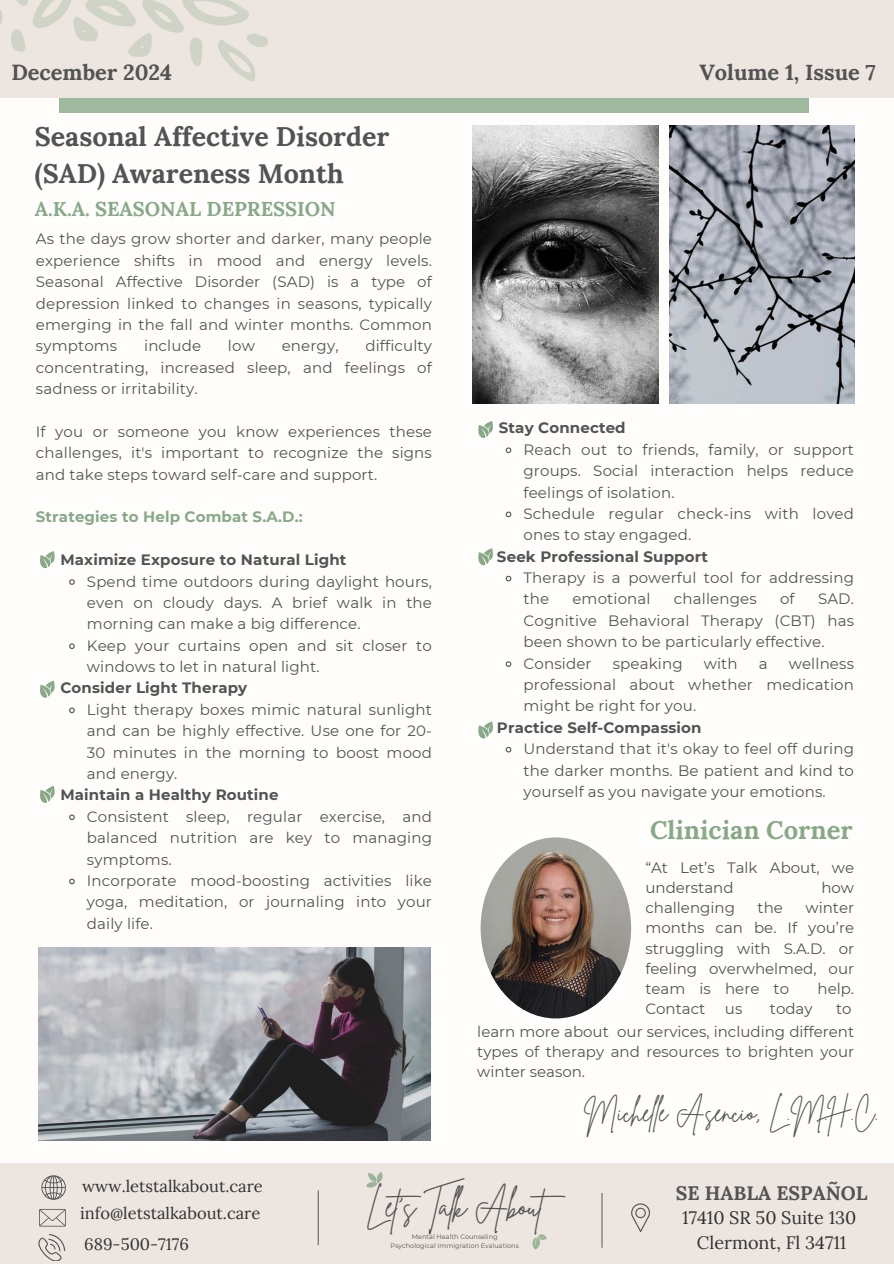
<style>
.page{position:relative;width:894px;height:1264px;background:#fff}
.page>*{position:absolute;margin:0;border:0;box-sizing:border-box;transform-origin:0 0}
.t1{font:31.5px "Brittany Signature";letter-spacing:-.03em;color:#535353}
.t2{font:700 26.85px/37.2px "Lora";color:#535353}
.t3{font:26.7px "Brittany Signature";color:#535353}
.t4{font:700 25.5px "Lora";color:#88a888}
.t5{font:700 21.75px "Lora";color:#535353}
.t6{font:700 19.95px "Lora";color:#88a888}
.t7{font:700 19.5px "Lora";color:#535353}
.t8{font:18px/24.8px "Lora";color:#323232;text-align:center}
.t9{font:16.5px "Lora";color:#323232}
.t10{font:15px/21.3px "Montserrat";letter-spacing:.01em;color:#535353;text-align:justify}
.t11{font:700 15px "Montserrat";letter-spacing:.01em;color:#535353}
.t12{font:700 15px "Montserrat";letter-spacing:.01em;color:#88a888}
.t13{font:6.6px/8.7px "Montserrat";color:#535353;text-align:center}
</style>
<div class="page">
<div style="left:0;top:0;width:893px;height:1263px;background:#fefdfb"></div>
<img style="left:472px;top:126px;width:186px;height:277px">
<img style="left:669px;top:126px;width:184px;height:277px">
<div style="left:0;top:1163px;width:893px;height:100px;background:#ede6e0"></div>
<div style="left:60px;top:98px;width:749px;height:15px;background:#9fb99f"></div>
<div style="left:0;top:0;width:893px;height:98px;background:#ede6e0"></div>
<svg style="left:39px;top:1209px;width:27px;height:17px"></svg>
<svg style="left:38px;top:1234px;width:27px;height:26px"></svg>
<svg style="left:41px;top:1175px;width:25px;height:24px"></svg>
<svg style="left:366px;top:1172px;width:17px;height:16px"></svg>
<svg style="left:532px;top:1234px;width:15px;height:16px"></svg>
<hr style="left:601px;top:1192px;width:1px;height:55px;background:#666">
<hr style="left:317px;top:1190px;width:2px;height:54px;background:#666">
<svg style="left:0;top:0;width:268px;height:82px"></svg>
<svg style="left:631px;top:1203px;width:18px;height:29px"></svg>
<svg style="left:69px;top:579px;width:6px;height:6px"></svg>
<svg style="left:69px;top:643px;width:6px;height:6px"></svg>
<svg style="left:69px;top:707px;width:6px;height:7px"></svg>
<svg style="left:69px;top:814px;width:6px;height:7px"></svg>
<svg style="left:69px;top:878px;width:6px;height:7px"></svg>
<svg style="left:505px;top:447px;width:7px;height:7px"></svg>
<svg style="left:505px;top:511px;width:7px;height:7px"></svg>
<svg style="left:505px;top:575px;width:7px;height:7px"></svg>
<svg style="left:505px;top:661px;width:7px;height:6px"></svg>
<svg style="left:505px;top:746px;width:7px;height:7px"></svg>
<svg style="left:40px;top:680px;width:15px;height:18px"></svg>
<svg style="left:40px;top:551px;width:15px;height:17px"></svg>
<svg style="left:478px;top:421px;width:15px;height:17px"></svg>
<img style="left:480px;top:837px;width:151px;height:181px;border-radius:50%">
<svg style="left:40px;top:785px;width:15px;height:18px"></svg>
<svg style="left:478px;top:548px;width:15px;height:17px"></svg>
<svg style="left:478px;top:721px;width:15px;height:18px"></svg>
<img style="left:38px;top:947px;width:392px;height:193px">
<h2 class="t5" style="left:11px;top:58px;width:162px">December 2024</h2>
<h2 class="t5" style="left:699px;top:58px;width:178px">Volume 1, Issue 7</h2>
<h5 class="t2" style="left:35px;top:118px;width:356px">Seasonal Affective Disorder (SAD) Awareness Month</h5>
<p class="t6" style="left:35px;top:196px;width:302px">A.K.A. SEASONAL DEPRESSION</p>
<p class="t10" style="left:36px;top:228px;width:397px">As the days grow shorter and darker, many people experience shifts in mood and energy levels.<br>Seasonal Affective Disorder (SAD) is a type of depression linked to changes in seasons, typically emerging in the fall and winter months. Common symptoms</p>
<p class="t10" style="left:36px;top:335px;width:397px;text-indent:329px">difficulty concentrating, increased sleep, and feelings of sadness or irritability.</p>
<h4 class="t10" style="left:36px;top:421px;width:397px">If you or someone you know experiences these challenges, it's important to recognize the signs and take steps toward self-care and support.</h4>
<p class="t12" style="left:36px;top:508px;width:268px">Strategies to Help Combat S.A.D.:</p>
<p class="t11" style="left:60px;top:550px;width:287px">Maximize Exposure to Natural Light</p>
<p class="t10" style="left:87px;top:570px;width:346px">Spend time outdoors during daylight hours, even on cloudy days. A brief walk in the morning can make a big difference.</p>
<p class="t10" style="left:87px;top:634px;width:346px">Keep your curtains open and sit closer to windows to let in natural light.</p>
<p class="t11" style="left:60px;top:679px;width:188px">Consider Light Therapy</p>
<p class="t10" style="left:87px;top:698px;width:346px">Light therapy boxes mimic natural sunlight and can be highly effective. Use one for 20- 30 minutes in the morning to boost mood and energy.</p>
<p class="t11" style="left:60px;top:786px;width:220px">Maintain a Healthy Routine</p>
<p class="t10" style="left:87px;top:805px;width:346px">Consistent sleep, regular exercise, and balanced nutrition are key to managing symptoms.</p>
<p class="t10" style="left:87px;top:869px;width:346px">Incorporate mood-boosting activities like yoga, meditation, or journaling into your daily life.</p>
<p class="t10" style="left:144px;top:335px;width:58px">include</p>
<p class="t10" style="left:228px;top:335px;width:28px">low</p>
<p class="t10" style="left:281px;top:335px;width:58px">energy,</p>
<p class="t11" style="left:498px;top:419px;width:128px">Stay Connected</p>
<p class="t10" style="left:523px;top:439px;width:332px">Reach out to friends, family, or support groups. Social interaction helps reduce feelings of isolation.</p>
<p class="t10" style="left:523px;top:503px;width:332px">Schedule regular check-ins with loved ones to stay engaged.</p>
<p class="t11" style="left:497px;top:547px;width:212px">Seek Professional Support</p>
<p class="t10" style="left:523px;top:567px;width:332px">Therapy is a powerful tool for addressing the</p>
<p class="t10" style="left:572px;top:588px;width:80px">emotional</p>
<p class="t10" style="left:673px;top:588px;width:84px">challenges</p>
<p class="t10" style="left:779px;top:588px;width:16px">of</p>
<p class="t10" style="left:523px;top:588px;width:332px;text-indent:294px">SAD.<br>Cognitive Behavioral Therapy (CBT) has been shown to be particularly effective.</p>
<p class="t10" style="left:523px;top:652px;width:69px">Consider</p>
<p class="t10" style="left:612px;top:652px;width:71px">speaking</p>
<p class="t10" style="left:703px;top:652px;width:35px">with</p>
<p class="t10" style="left:758px;top:652px;width:10px">a</p>
<p class="t10" style="left:523px;top:652px;width:332px;text-indent:265px">wellness professional about whether medication might be right for you.</p>
<p class="t11" style="left:497px;top:718px;width:206px">Practice Self-Compassion</p>
<p class="t10" style="left:523px;top:738px;width:332px">Understand that it's okay to feel off during the darker months. Be patient and kind to yourself as you navigate your emotions.</p>
<p class="t4" style="left:650px;top:813px;width:204px">Clinician Corner</p>
<p class="t10" style="left:645px;top:857px;width:210px;line-height:20.2px">“At Let’s Talk About, we understand</p>
<p class="t10" style="left:821px;top:876px;width:34px">how</p>
<p class="t10" style="left:645px;top:897px;width:210px;line-height:20.2px;text-indent:160px">winter months can be. If you’re struggling with S.A.D. or feeling overwhelmed, our team is here to</p>
<p class="t10" style="left:645px;top:897px;width:91px">challenging</p>
<p class="t10" style="left:757px;top:897px;width:27px">the</p>
<p class="t10" style="left:817px;top:978px;width:38px">help.</p>
<p class="t10" style="left:645px;top:998px;width:61px">Contact</p>
<p class="t10" style="left:724px;top:998px;width:19px">us</p>
<p class="t10" style="left:769px;top:998px;width:44px">today</p>
<p class="t10" style="left:836px;top:998px;width:17px">to</p>
<p class="t10" style="left:477px;top:1021px;width:378px;line-height:20.2px">learn more about our services, including different types of therapy and resources to brighten your</p>
<p class="t10" style="left:477px;top:1061px;width:109px">winter season.</p>
<p class="t3" style="left:583px;top:1094px;width:296px">Michel e Asencio, L.M.H.C.</p>
<p class="t9" style="left:82px;top:1175px;width:182px">www.letstalkabout.care</p>
<p class="t9" style="left:80px;top:1202px;width:182px">info@letstalkabout.care</p>
<p class="t9" style="left:84px;top:1233px;width:106px">689-500-7176</p>
<p class="t1" style="left:366px;top:1185px;width:209px">Let’s Talk About</p>
<p class="t13" style="left:390px;top:1232px;width:130px">Mental Health Counseling<br>Psychological Immigration Evaluations</p>
<p class="t7" style="left:675px;top:1179px;width:193px">SE HABLA ESPAÑOL</p>
<p class="t8" style="left:682px;top:1205px;width:176px">17410 SR 50 Suite 130<br>Clermont, Fl 34711</p>
</div>
